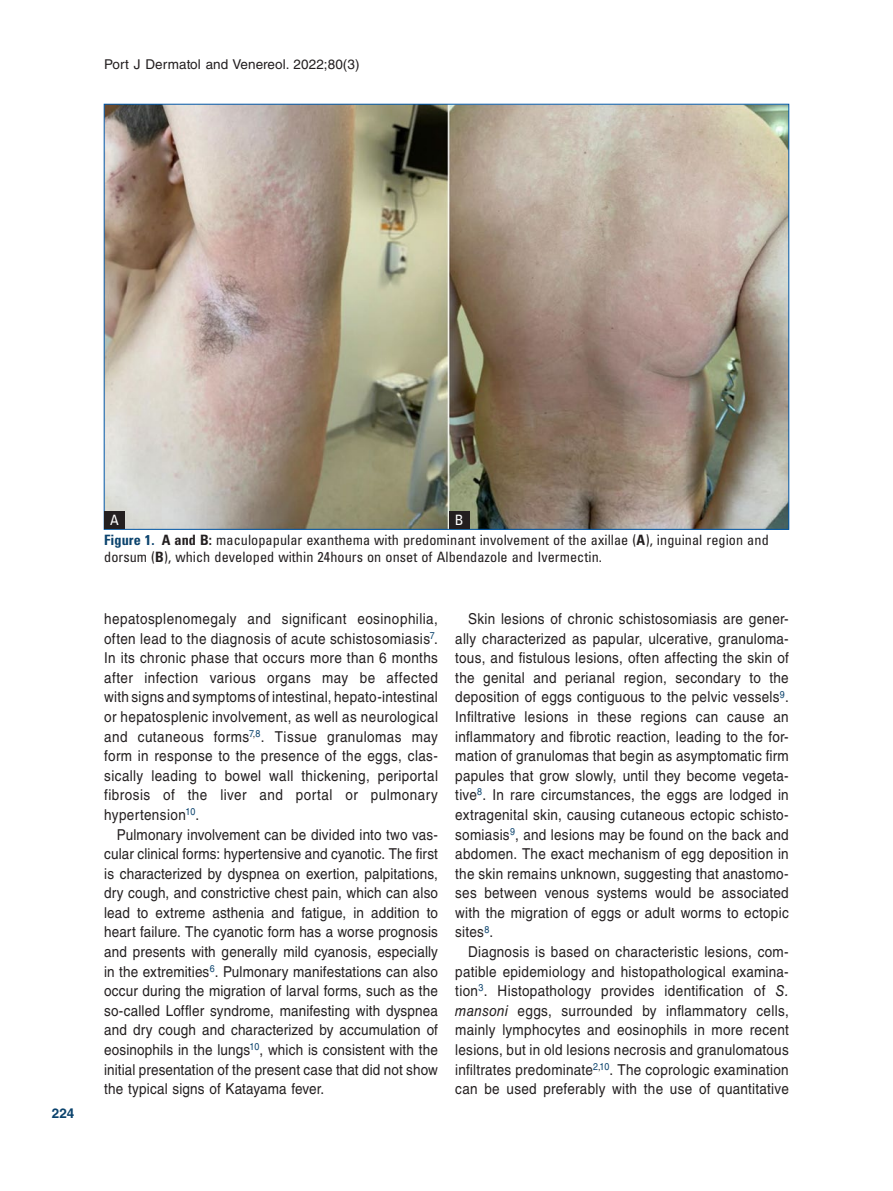
<style>
.page{position:relative;width:893px;height:1191px;background:#fff}
.page>*{position:absolute;margin:0;border:0;box-sizing:border-box;transform-origin:0 0}
.t1{font:15px/19.5px "Helvetica LT Std";letter-spacing:.02em;color:#231f20;text-align:justify;scale:.9 1}
.t2{font:condensed 14.25px/16.5px "Univers LT Std";letter-spacing:.005em;color:#231f20}
.t3{font:condensed 14.25px "Univers LT Std";color:#fff}
.t4{font:13.5px "Helvetica LT Std";letter-spacing:.005em;color:#231f20}
.t5{font:700 13.5px "Helvetica LT Std";color:#0b436d}
.s1{font-weight:700;color:#0b436d}
.s2{font-weight:700}
.s3{font-style:italic}
</style>
<div class="page">
<img style="left:106px;top:106px;width:681px;height:422px">
<div style="left:104px;top:511px;width:21px;height:18px;background:#231f20"></div>
<div style="left:449px;top:511px;width:20px;height:18px;background:#231f20"></div>
<p class="t4" style="left:104px;top:57px;width:257px">Port J Dermatol and Venereol. 2022;80(3)</p>
<p class="t5" style="left:52px;top:1104px;width:24px">224</p>
<p class="t3" style="left:110px;top:511px;width:10px">A</p>
<p class="t3" style="left:455px;top:511px;width:10px">B</p>
<p class="t2" style="left:104px;top:532px;width:666px"><span class="s1">Figure 1.</span> <span class="s2">A and B:</span> maculopapular exanthema with predominant involvement of the axillae (<span class="s2">A</span>), inguinal region and dorsum (<span class="s2">B</span>), which developed within 24hours on onset of Albendazole and Ivermectin.</p>
<p class="t1" style="left:104px;top:609px;width:372px">hepatosplenomegaly and significant eosinophilia, often lead to the diagnosis of acute schistosomiasis<sup>7</sup>.<br>In its chronic phase that occurs more than 6 months after infection various organs may be affected with signs and symptoms of intestinal, hepato-intestinal or hepatosplenic involvement, as well as neurological and cutaneous forms<sup>7</sup><sup>,</sup><sup>8</sup>. Tissue granulomas may form in response to the presence of the eggs, clas&shy;sically leading to bowel wall thickening, periportal fibrosis of the liver and portal or pulmonary hypertension<sup>10</sup>.</p>
<p class="t1" style="left:104px;top:824px;width:372px;text-indent:13px">Pulmonary involvement can be divided into two vas&shy;cular clinical forms: hypertensive and cyanotic. The first is characterized by dyspnea on exertion, palpitations, dry cough, and constrictive chest pain, which can also lead to extreme asthenia and fatigue, in addition to heart failure. The cyanotic form has a worse prognosis and presents with generally mild cyanosis, especially in the extremities<sup>6</sup>. Pulmonary manifestations can also occur during the migration of larval forms, such as the so-called Loffler syndrome, manifesting with dyspnea and dry cough and characterized by accumulation of eosinophils in the lungs<sup>10</sup>, which is consistent with the initial presentation of the present case that did not show the typical signs of Katayama fever.</p>
<p class="t1" style="left:455px;top:609px;width:372px;text-indent:13px">Skin lesions of chronic schistosomiasis are gener&shy;ally characterized as papular, ulcerative, granuloma&shy;tous, and fistulous lesions, often affecting the skin of the genital and perianal region, secondary to the deposition of eggs contiguous to the pelvic vessels<sup>9</sup>.<br>Infiltrative lesions in these regions can cause an inflammatory and fibrotic reaction, leading to the for&shy;mation of granulomas that begin as asymptomatic firm papules that grow slowly, until they become vegeta&shy;tive<sup>8</sup>. In rare circumstances, the eggs are lodged in extragenital skin, causing cutaneous ectopic schisto&shy;somiasis<sup>9</sup>, and lesions may be found on the back and abdomen. The exact mechanism of egg deposition in the skin remains unknown, suggesting that anastomo&shy;ses between venous systems would be associated with the migration of eggs or adult worms to ectopic sites<sup>8</sup>.</p>
<p class="t1" style="left:455px;top:942px;width:372px;text-indent:13px">Diagnosis is based on characteristic lesions, com&shy;patible epidemiology and histopathological examina&shy;tion<sup>3</sup>. Histopathology provides identification of <span class="s3">S. mansoni</span> eggs, surrounded by inflammatory cells, mainly lymphocytes and eosinophils in more recent lesions, but in old lesions necrosis and granulomatous infiltrates predominate<sup>2</sup><sup>,</sup><sup>10</sup>. The coprologic examination can be used preferably with the use of quantitative</p>
</div>
